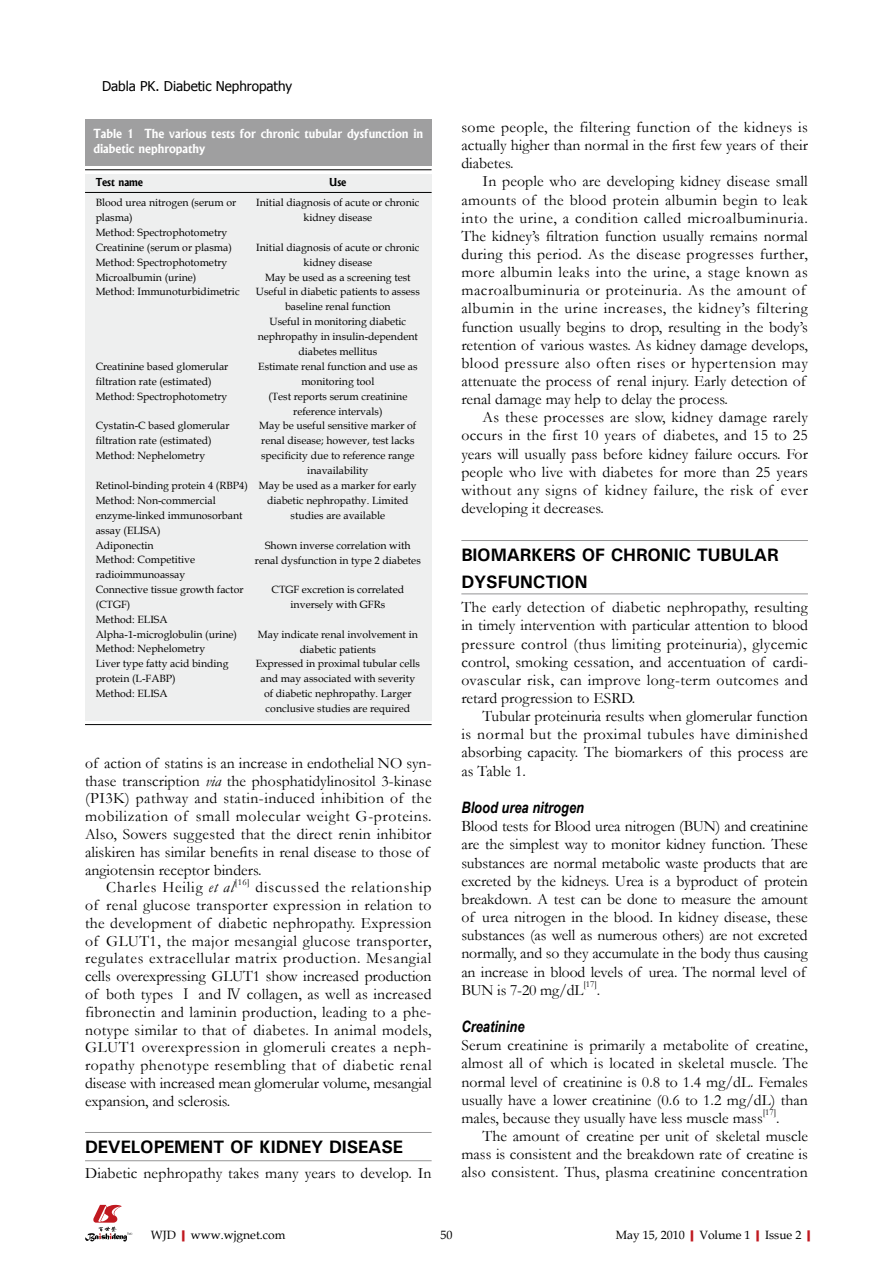
<style>
.page{position:relative;width:893px;height:1263px;background:#fff}
.page>*{position:absolute;margin:0;border:0;box-sizing:border-box;transform-origin:0 0}
.t1{font:700 18px/27px "Univers";letter-spacing:-.01em;color:#000}
.t2{font:15.75px/18.1px "Garamond";color:#000;text-align:justify}
.t3{font:15.75px/18.1px "Garamond";letter-spacing:.02em;color:#000}
.t4{font:15.75px "Garamond";letter-spacing:.025em;color:#000}
.t5{font:15.75px "Garamond";letter-spacing:.04em;color:#000}
.t6{font:italic 700 15.75px "Arial Narrow";color:#000}
.t7{font:15.75px "Garamond";letter-spacing:.05em;color:#000}
.t8{font:13.5px "Tahoma";color:#000}
.t9{font:700 12px/15px "Albertus";color:#fff}
.t10{font:12px "Book Antiqua";color:#000}
.t11{font:10.5px/15px "Book Antiqua";color:#000}
.t12{font:700 10.5px "Albertus";color:#000}
.t13{font:9.15px "Garamond";color:#000}
.s1{font-style:italic}
.s2{font-family:"Koz Min Pro";font-size:14.25px}
.s3{font-weight:700;color:#c01920}
</style>
<div class="page">
<svg style="left:85px;top:1205px;width:48px;height:36px"></svg>
<div style="left:85px;top:119px;width:347px;height:46px;background:#9f9fa0"></div>
<div style="left:85px;top:174px;width:347px;height:547px;background:#eeefef"></div>
<hr style="left:85px;top:169px;width:347px;height:1px;background:#000">
<hr style="left:85px;top:192px;width:347px;height:1px;background:#000">
<hr style="left:85px;top:724px;width:347px;height:1px;background:#000">
<hr style="left:85px;top:1132px;width:347px;height:1px;background:#949495">
<hr style="left:85px;top:1160px;width:347px;height:1px;background:#949495">
<hr style="left:461px;top:540px;width:347px;height:1px;background:#949495">
<hr style="left:461px;top:594px;width:347px;height:1px;background:#949495">
<p class="t8" style="left:102px;top:77px;width:192px">Dabla PK. Diabetic Nephropathy</p>
<p class="t9" style="left:94px;top:126px;width:331px">Table 1 The various tests for chronic tubular dysfunction in diabetic nephropathy</p>
<p class="t12" style="left:96px;top:176px;width:49px">Test name</p>
<p class="t12" style="left:329px;top:176px;width:19px">Use</p>
<p class="t11" style="left:96px;top:195px;width:142px">Blood urea nitrogen (serum or plasma)</p>
<p class="t11" style="left:256px;top:195px;width:165px;text-align:center">Initial diagnosis of acute or chronic kidney disease</p>
<p class="t11" style="left:96px;top:225px;width:138px">Method: Spectrophotometry<br>Creatinine (serum or plasma)</p>
<p class="t11" style="left:256px;top:239px;width:165px">Initial diagnosis of acute or chronic</p>
<p class="t11" style="left:96px;top:254px;width:133px">Method: Spectrophotometry</p>
<p class="t11" style="left:304px;top:254px;width:70px">kidney disease</p>
<p class="t11" style="left:96px;top:269px;width:102px">Microalbumin (urine)</p>
<p class="t11" style="left:265px;top:269px;width:147px">May be used as a screening test</p>
<p class="t11" style="left:96px;top:284px;width:145px">Method: Immunoturbidimetric</p>
<p class="t11" style="left:256px;top:284px;width:165px;text-align:center">Useful in diabetic patients to assess baseline renal function<br>Useful in monitoring diabetic nephropathy in insulin-dependent diabetes mellitus</p>
<p class="t11" style="left:96px;top:358px;width:134px">Creatinine based glomerular filtration rate (estimated)</p>
<p class="t11" style="left:258px;top:358px;width:161px;text-align:center">Estimate renal function and use as monitoring tool</p>
<p class="t11" style="left:96px;top:388px;width:133px">Method: Spectrophotometry</p>
<p class="t11" style="left:268px;top:388px;width:141px;text-align:center">(Test reports serum creatinine reference intervals)</p>
<p class="t11" style="left:96px;top:418px;width:136px">Cystatin-C based glomerular filtration rate (estimated)</p>
<p class="t11" style="left:259px;top:418px;width:159px;text-align:center">May be useful sensitive marker of renal disease; however, test lacks specificity due to reference range inavailability</p>
<p class="t11" style="left:96px;top:448px;width:111px">Method: Nephelometry</p>
<p class="t11" style="left:96px;top:478px;width:323px">Retinol-binding protein 4 (RBP4) May be used as a marker for early</p>
<p class="t11" style="left:267px;top:493px;width:143px">diabetic nephropathy. Limited</p>
<p class="t11" style="left:291px;top:508px;width:96px">studies are available</p>
<p class="t11" style="left:96px;top:493px;width:148px">Method: Non-commercial enzyme-linked immunosorbant assay (ELISA)<br>Adiponectin</p>
<p class="t11" style="left:265px;top:537px;width:147px">Shown inverse correlation with</p>
<p class="t11" style="left:96px;top:552px;width:101px">Method: Competitive</p>
<p class="t11" style="left:255px;top:552px;width:167px">renal dysfunction in type 2 diabetes</p>
<p class="t11" style="left:96px;top:567px;width:149px">radioimmunoassay<br>Connective tissue growth factor (CTGF)</p>
<p class="t11" style="left:272px;top:582px;width:134px;text-align:center">CTGF excretion is correlated inversely with GFRs</p>
<p class="t11" style="left:96px;top:612px;width:143px">Method: ELISA<br>Alpha-1-microglobulin (urine)</p>
<p class="t11" style="left:258px;top:626px;width:161px">May indicate renal involvement in</p>
<p class="t11" style="left:96px;top:641px;width:111px">Method: Nephelometry</p>
<p class="t11" style="left:300px;top:641px;width:78px">diabetic patients</p>
<p class="t11" style="left:96px;top:656px;width:134px">Liver type fatty acid binding protein (L-FABP)</p>
<p class="t11" style="left:256px;top:656px;width:166px;text-align:center">Expressed in proximal tubular cells and may associated with severity of diabetic nephropathy. Larger conclusive studies are required</p>
<p class="t11" style="left:96px;top:686px;width:73px">Method: ELISA</p>
<p class="t2" style="left:85px;top:753px;width:348px">of action of statins is an increase in endothelial NO syn-</p>
<p class="t2" style="left:85px;top:771px;width:348px">thase transcription <span class="s1">via</span> the phosphatidylinositol 3-kinase</p>
<p class="t4" style="left:85px;top:788px;width:348px">(PI3K) pathway and statin-induced inhibition of the</p>
<p class="t5" style="left:85px;top:806px;width:348px">mobilization of small molecular weight G-proteins.</p>
<p class="t2" style="left:85px;top:824px;width:348px">Also, Sowers suggested that the direct renin inhibitor</p>
<p class="t2" style="left:85px;top:842px;width:346px">aliskiren has similar benefits in renal disease to those of</p>
<p class="t2" style="left:85px;top:860px;width:178px">angiotensin receptor binders.</p>
<p class="t7" style="left:106px;top:877px;width:129px">Charles Heilig <span class="s1">et al</span></p>
<p class="t13" style="left:235px;top:876px;width:16px">[16]</p>
<p class="t2" style="left:85px;top:878px;width:348px;text-indent:170px">discussed the relationship of renal glucose transporter expression in relation to the development of diabetic nephropathy. Expression of GLUT1, the major mesangial glucose transporter, regulates extracellular matrix production. Mesangial cells overexpressing GLUT1 show increased production of both types <span class="s2">Ⅰ</span> and <span class="s2">Ⅳ</span> collagen, as well as increased fibronectin and laminin production, leading to a phe&shy;notype similar to that of diabetes. In animal models, GLUT1 overexpression in glomeruli creates a neph&shy;ropathy phenotype resembling that of diabetic renal disease with increased mean glomerular volume, mesangial expansion, and sclerosis.</p>
<p class="t1" style="left:85px;top:1133px;width:320px">DEVELOPEMENT OF KIDNEY DISEASE</p>
<p class="t2" style="left:85px;top:1163px;width:348px">Diabetic nephropathy takes many years to develop. In</p>
<p class="t2" style="left:461px;top:117px;width:348px">some people, the filtering function of the kidneys is actually higher than normal in the first few years of their diabetes.</p>
<p class="t3" style="left:461px;top:172px;width:348px;text-indent:21px">In people who are developing kidney disease small amounts of the blood protein albumin begin to leak into the urine, a condition called microalbuminuria.<br>The kidney’s filtration function usually remains normal during this period. As the disease progresses further, more albumin leaks into the urine, a stage known as macroalbuminuria or proteinuria. As the amount of albumin in the urine increases, the kidney’s filtering function usually begins to drop, resulting in the body’s retention of various wastes. As kidney damage develops, blood pressure also often rises or hypertension may attenuate the process of renal injury. Early detection of renal damage may help to delay the process.</p>
<p class="t2" style="left:461px;top:408px;width:348px;text-indent:21px">As these processes are slow, kidney damage rarely occurs in the first 10 years of diabetes, and 15 to 25 years will usually pass before kidney failure occurs. For people who live with diabetes for more than 25 years without any signs of kidney failure, the risk of ever developing it decreases.</p>
<p class="t1" style="left:461px;top:540px;width:319px">BIOMARKERS OF CHRONIC TUBULAR<br>DYSFUNCTION</p>
<p class="t2" style="left:461px;top:598px;width:348px">The early detection of diabetic nephropathy, resulting in timely intervention with particular attention to blood pressure control (thus limiting proteinuria), glycemic control, smoking cessation, and accentuation of cardi&shy;ovascular risk, can improve long-term outcomes and retard progression to ESRD.</p>
<p class="t2" style="left:461px;top:707px;width:348px;text-indent:21px">Tubular proteinuria results when glomerular function is normal but the proximal tubules have diminished absorbing capacity. The biomarkers of this process are as Table 1.</p>
<p class="t6" style="left:461px;top:796px;width:124px">Blood urea nitrogen</p>
<p class="t2" style="left:461px;top:817px;width:348px;text-align:left">Blood tests for Blood urea nitrogen (BUN) and creatinine are the simplest way to monitor kidney function. These substances are normal metabolic waste products that are excreted by the kidneys. Urea is a byproduct of protein breakdown. A test can be done to measure the amount of urea nitrogen in the blood. In kidney disease, these substances (as well as numerous others) are not excreted normally, and so they accumulate in the body thus causing an increase in blood levels of urea. The normal level of BUN is 7-20 mg/dL</p>
<p class="t13" style="left:583px;top:978px;width:15px">[17]</p>
<p class="t2" style="left:597px;top:980px;width:5px">.</p>
<p class="t6" style="left:461px;top:1015px;width:65px">Creatinine</p>
<p class="t2" style="left:461px;top:1036px;width:348px">Serum creatinine is primarily a metabolite of creatine, almost all of which is located in skeletal muscle. The normal level of creatinine is 0.8 to 1.4 mg/dL. Females usually have a lower creatinine (0.6 to 1.2 mg/dL) than males, because they usually have less muscle mass</p>
<p class="t13" style="left:763px;top:1106px;width:15px">[17]</p>
<p class="t2" style="left:776px;top:1108px;width:5px">.</p>
<p class="t2" style="left:483px;top:1127px;width:327px">The amount of creatine per unit of skeletal muscle</p>
<p class="t2" style="left:461px;top:1145px;width:348px">mass is consistent and the breakdown rate of creatine is</p>
<p class="t2" style="left:461px;top:1163px;width:348px">also consistent. Thus, plasma creatinine concentration</p>
<p class="t10" style="left:151px;top:1226px;width:136px">WJD<span class="s3">|</span>www.wjgnet.com</p>
<p class="t10" style="left:440px;top:1226px;width:13px">50</p>
<p class="t10" style="left:616px;top:1226px;width:202px">May 15, 2010<span class="s3">|</span>Volume 1<span class="s3">|</span>Issue 2<span class="s3">|</span></p>
</div>
